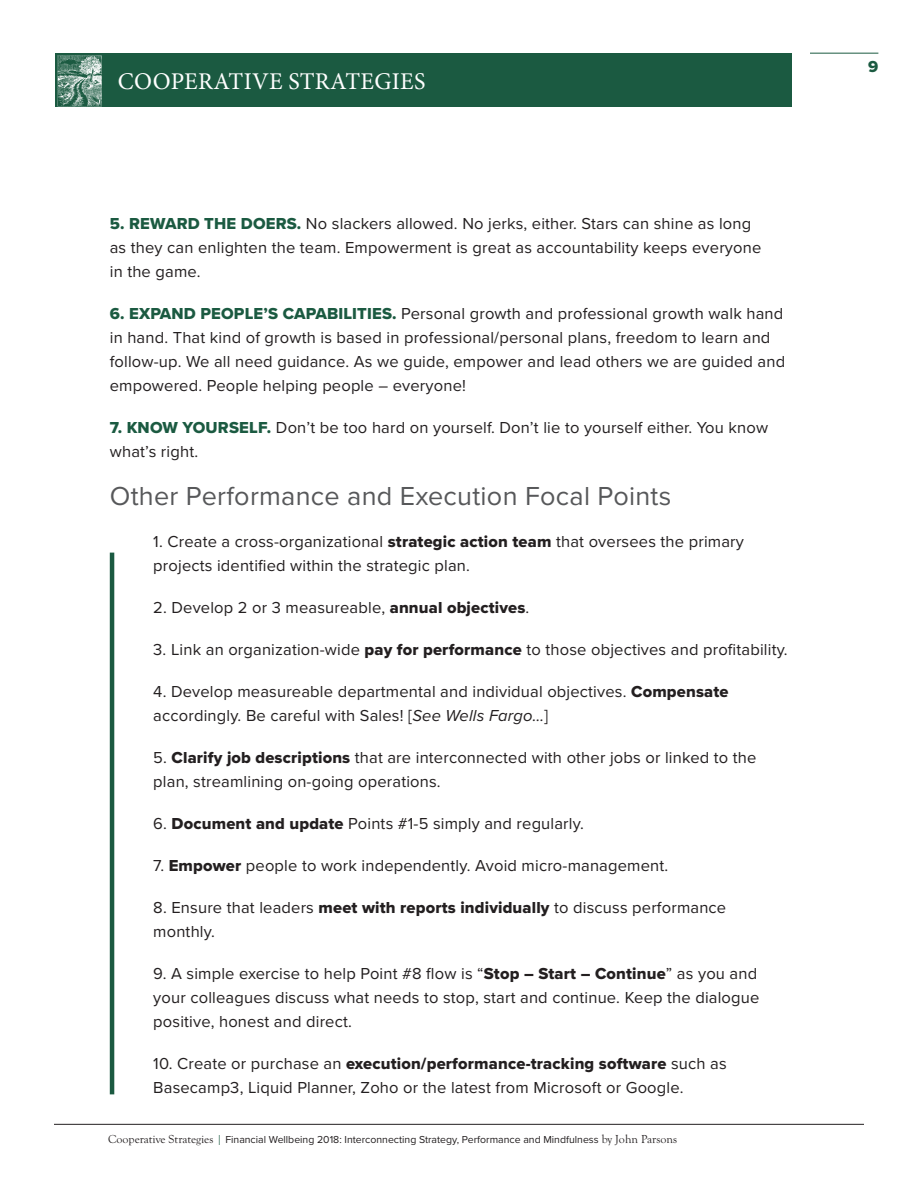
<style>
.page{position:relative;width:918px;height:1188px;background:#fff}
.page>*{position:absolute;margin:0;border:0;box-sizing:border-box;transform-origin:0 0}
.t1{font:27px "Proxima Nova";letter-spacing:.01em;color:#57585a}
.t2{font:24px "Minion Pro";letter-spacing:.01em;color:#fff}
.t3{font:16.5px/24px "Proxima Nova";letter-spacing:.01em;color:#231f20}
.t4{font:16.5px "Proxima Nova Extrabld";letter-spacing:.01em;color:#231f20}
.t5{font:16.5px "Proxima Nova Extrabld";color:#1b5a41}
.t6{font:10.5px "Proxima Nova";color:#231f20}
.s1{font-family:"Proxima Nova Extrabld";color:#1b5a41}
.s2{font-family:"Proxima Nova Extrabld"}
.s3{font-style:italic}
.s4{font-family:"Proxima Nova"}
.s5{font-family:"Goudy Old Sty";font-size:12px}
.s6{font-family:"Goudy Old Sty";font-size:12px;color:#1b5a41}
</style>
<div class="page">
<div style="left:55px;top:53px;width:736px;height:54px;background:#1b5a41"></div>
<hr style="left:54px;top:1124px;width:810px;height:1px;background:#231f20">
<img style="left:57px;top:55px;width:45px;height:52px">
<hr style="left:810px;top:53px;width:68px;height:1px;background:#1b5a41">
<hr style="left:110px;top:553px;width:4px;height:541px;background:#1b5a41">
<h2 class="t2" style="left:118px;top:65px;width:309px">COOPERATIVE STRATEGIES</h2>
<p class="t3" style="left:110px;top:212px;width:653px"><span class="s1">5. REWARD THE DOERS.</span> No slackers allowed. No jerks, either. Stars can shine as long as they can enlighten the team. Empowerment is great as accountability keeps everyone in the game.</p>
<p class="t3" style="left:110px;top:302px;width:677px"><span class="s1">6. EXPAND PEOPLE’S CAPABILITIES.</span> Personal growth and professional growth walk hand in hand. That kind of growth is based in professional/personal plans, freedom to learn and follow-up. We all need guidance. As we guide, empower and lead others we are guided and empowered. People helping people – everyone!</p>
<p class="t3" style="left:110px;top:416px;width:660px"><span class="s1">7. KNOW YOURSELF.</span> Don’t be too hard on yourself. Don’t lie to yourself either. You know what’s right.</p>
<h1 class="t1" style="left:110px;top:480px;width:563px">Other Performance and Execution Focal Points</h1>
<p class="t3" style="left:153px;top:530px;width:592px">1. Create a cross-organizational <span class="s2">strategic action team</span> that oversees the primary projects identified within the strategic plan.</p>
<p class="t3" style="left:153px;top:596px;width:378px">2. Develop 2 or 3 measureable, <span class="s2">annual objectives</span>.</p>
<p class="t3" style="left:153px;top:638px;width:636px">3. Link an organization-wide <span class="s2">pay for performance</span> to those objectives and profitability.</p>
<p class="t3" style="left:153px;top:680px;width:577px">4. Develop measureable departmental and individual objectives. <span class="s2">Compensate </span>accordingly. Be careful with Sales! [<span class="s3">See Wells Fargo…</span>]</p>
<p class="t3" style="left:153px;top:746px;width:605px">5. <span class="s2">Clarify job descriptions</span> that are interconnected with other jobs or linked to the plan, streamlining on-going operations.</p>
<p class="t3" style="left:153px;top:812px;width:432px">6. <span class="s2">Document and update</span> Points #1-5 simply and regularly.</p>
<p class="t3" style="left:153px;top:854px;width:516px">7. <span class="s2">Empower</span> people to work independently. Avoid micro-management.</p>
<p class="t3" style="left:153px;top:896px;width:574px">8. Ensure that leaders <span class="s2">meet with reports individually</span> to discuss performance monthly.</p>
<p class="t3" style="left:153px;top:962px;width:608px">9. A simple exercise to help Point #8 flow is “<span class="s2">Stop – Start – Continue</span>” as you and your colleagues discuss what needs to stop, start and continue. Keep the dialogue positive, honest and direct.</p>
<p class="t4" style="left:153px;top:1054px;width:575px"><span class="s4">10. Create or purchase an</span> execution/performance-tracking software <span class="s4">such as</span></p>
<p class="t3" style="left:153px;top:1076px;width:532px">Basecamp3, Liquid Planner, Zoho or the latest from Microsoft or Google.</p>
<p class="t6" style="left:108px;top:1133px;width:571px"><span class="s5">Cooperative Strategies</span> <span class="s6">|</span> Financial Wellbeing 2018: Interconnecting Strategy, Performance and Mindfulness <span class="s5">by John Parsons</span></p>
<p class="t5" style="left:868px;top:56px;width:12px">9</p>
</div>
